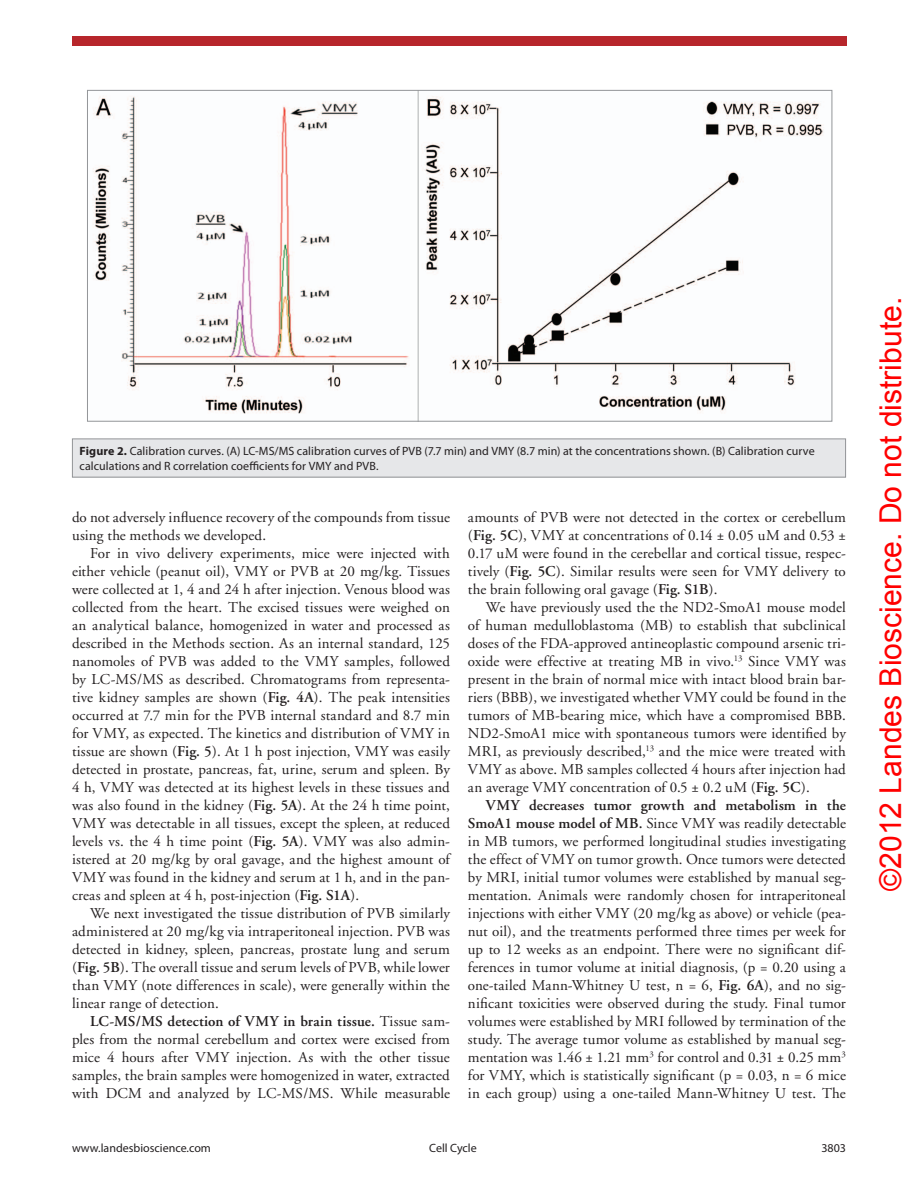
<style>
.page{position:relative;width:918px;height:1188px;background:#fff}
.page>*{position:absolute;margin:0;border:0;box-sizing:border-box;transform-origin:0 0}
.t1{font:30.15px "Arial";color:#f00}
.t2{font:15px/18px "Adobe Garamond";letter-spacing:.01em;color:#231f20;text-align:justify}
.t3{font:12px/15px "Myriad Pro";letter-spacing:.005em;color:#231f20}
.s1{font-weight:700}
.s2{font-weight:600}
</style>
<div class="page">
<div style="left:72px;top:36px;width:774px;height:10px;background:#b7262b"></div>
<div style="left:72px;top:439px;width:774px;height:38px;background:#e6e7e9"></div>
<div style="left:72px;top:439px;width:774px;height:39px;border:1px solid #939598"></div>
<img style="left:93px;top:92px;width:731px;height:328px">
<p class="t3" style="left:80px;top:443px;width:737px"><span class="s1">Figure 2.</span> Calibration curves. (A) LC-MS/MS calibration curves of PVB (7.7 min) and VMY (8.7 min) at the concentrations shown. (B) Calibration curve calculations and R correlation coefficients for VMY and PVB.</p>
<p class="t2" style="left:72px;top:509px;width:379px">do not adversely influence recovery of the compounds from tissue using the methods we developed.</p>
<p class="t2" style="left:72px;top:545px;width:380px;text-indent:18px">For in vivo delivery experiments, mice were injected with either vehicle (peanut oil), VMY or PVB at 20 mg/kg. Tissues were collected at 1, 4 and 24 h after injection. Venous blood was collected from the heart. The excised tissues were weighed on an analytical balance, homogenized in water and processed as described in the Methods section. As an internal standard, 125 nanomoles of PVB was added to the VMY samples, followed by LC-MS/MS as described. Chromatograms from representa&shy;tive kidney samples are shown (<span class="s2">Fig. 4A</span>). The peak intensities occurred at 7.7 min for the PVB internal standard and 8.7 min for VMY, as expected. The kinetics and distribution of VMY in tissue are shown (<span class="s2">Fig. 5</span>). At 1 h post injection, VMY was easily detected in prostate, pancreas, fat, urine, serum and spleen. By 4 h, VMY was detected at its highest levels in these tissues and was also found in the kidney (<span class="s2">Fig. 5A</span>). At the 24 h time point, VMY was detectable in all tissues, except the spleen, at reduced levels vs. the 4 h time point (<span class="s2">Fig. 5A</span>). VMY was also admin&shy;istered at 20 mg/kg by oral gavage, and the highest amount of VMY was found in the kidney and serum at 1 h, and in the pan&shy;creas and spleen at 4 h, post-injection (<span class="s2">Fig. S1A</span>).</p>
<p class="t2" style="left:72px;top:905px;width:379px;text-indent:18px">We next investigated the tissue distribution of PVB similarly administered at 20 mg/kg via intraperitoneal injection. PVB was detected in kidney, spleen, pancreas, prostate lung and serum (<span class="s2">Fig. 5B</span>). The overall tissue and serum levels of PVB, while lower than VMY (note differences in scale), were generally within the linear range of detection.</p>
<p class="t2" style="left:72px;top:1013px;width:379px;text-indent:18px"><span class="s2">LC-MS/MS detection of VMY in brain tissue.</span> Tissue sam&shy;ples from the normal cerebellum and cortex were excised from mice 4 hours after VMY injection. As with the other tissue samples, the brain samples were homogenized in water, extracted with DCM and analyzed by LC-MS/MS. While measurable</p>
<p class="t2" style="left:468px;top:509px;width:379px">amounts of PVB were not detected in the cortex or cerebellum (<span class="s2">Fig. 5C</span>), VMY at concentrations of 0.14 ± 0.05 uM and 0.53 ± 0.17 uM were found in the cerebellar and cortical tissue, respec&shy;tively (<span class="s2">Fig. 5C</span>). Similar results were seen for VMY delivery to the brain following oral gavage (<span class="s2">Fig. S1B</span>).</p>
<p class="t2" style="left:468px;top:599px;width:380px;text-indent:18px">We have previously used the the ND2-SmoA1 mouse model of human medulloblastoma (MB) to establish that subclinical doses of the FDA-approved antineoplastic compound arsenic tri&shy;oxide were effective at treating MB in vivo.<sup>13</sup> Since VMY was present in the brain of normal mice with intact blood brain bar&shy;riers (BBB), we investigated whether VMY could be found in the tumors of MB-bearing mice, which have a compromised BBB.<br>ND2-SmoA1 mice with spontaneous tumors were identified by MRI, as previously described,<sup>13</sup> and the mice were treated with VMY as above. MB samples collected 4 hours after injection had an average VMY concentration of 0.5 ± 0.2 uM (<span class="s2">Fig. 5C</span>).</p>
<p class="t2" style="left:468px;top:797px;width:380px;text-indent:18px"><span class="s2">VMY decreases tumor growth and metabolism in the SmoA1 mouse model of MB.</span> Since VMY was readily detectable in MB tumors, we performed longitudinal studies investigating the effect of VMY on tumor growth. Once tumors were detected by MRI, initial tumor volumes were established by manual seg&shy;mentation. Animals were randomly chosen for intraperitoneal injections with either VMY (20 mg/kg as above) or vehicle (pea&shy;nut oil), and the treatments performed three times per week for up to 12 weeks as an endpoint. There were no significant dif&shy;ferences in tumor volume at initial diagnosis, (p = 0.20 using a one-tailed Mann-Whitney U test, n = 6, <span class="s2">Fig. 6A</span>), and no sig&shy;nificant toxicities were observed during the study. Final tumor volumes were established by MRI followed by termination of the study. The average tumor volume as established by manual seg&shy;mentation was 1.46 ± 1.21 mm<sup>3</sup> for control and 0.31 ± 0.25 mm<sup>3 </sup>for VMY, which is statistically significant (p = 0.03, n = 6 mice in each group) using a one-tailed Mann-Whitney U test. The</p>
<p class="t3" style="left:72px;top:1140px;width:140px">www.landesbioscience.com</p>
<p class="t3" style="left:429px;top:1140px;width:49px">Cell Cycle</p>
<p class="t3" style="left:821px;top:1140px;width:26px">3803</p>
<h1 class="t1" style="left:871px;top:891px;width:595px;rotate:-90deg">©2012 Landes Bioscience. Do not distribute.</h1>
</div>
